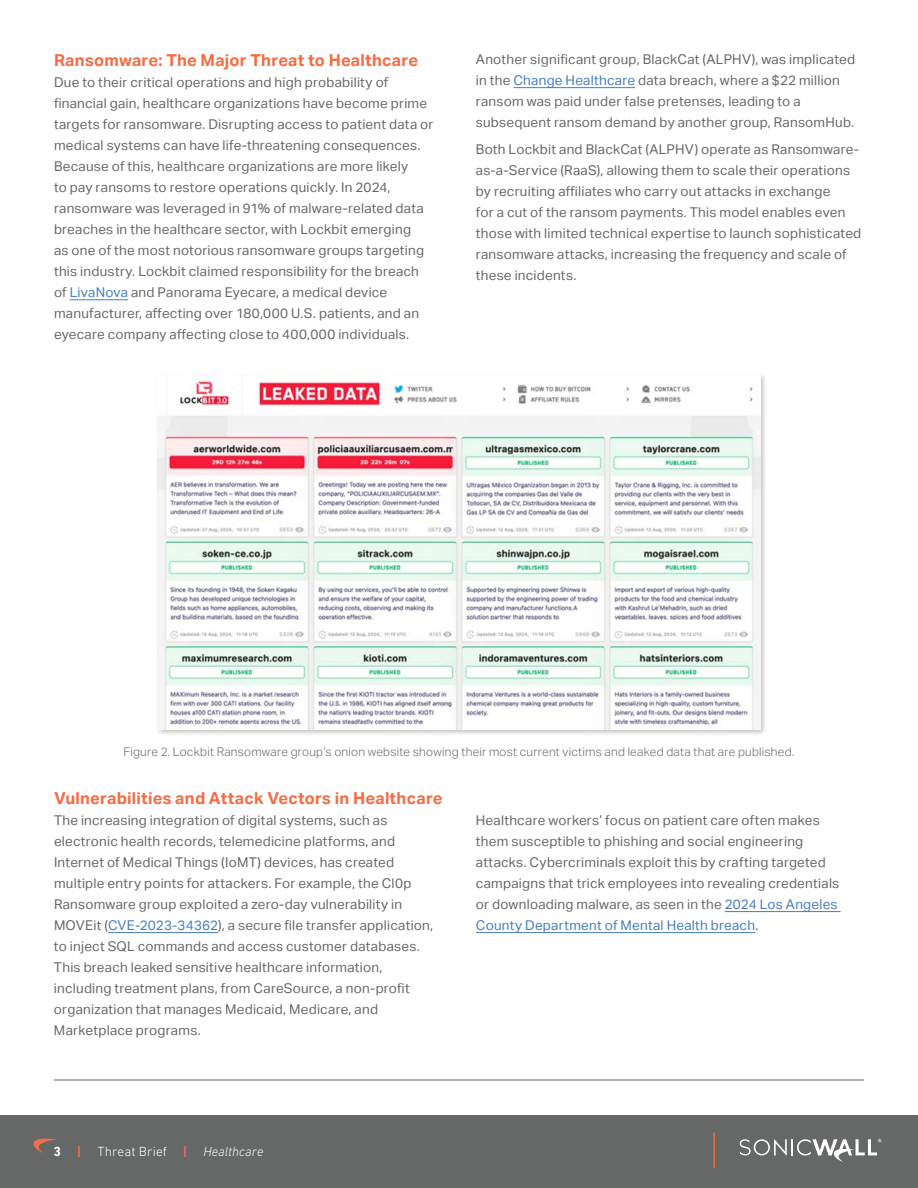
<style>
.page{position:relative;width:918px;height:1188px;background:#fff}
.page>*{position:absolute;margin:0;border:0;box-sizing:border-box;transform-origin:0 0}
.t1{font:700 16.5px "Aktiv Grotesk";letter-spacing:.015em;color:#f36e44}
.t2{font:13.5px/21px "Aktiv Grotesk";letter-spacing:.015em;color:#666767}
.t3{font:300 13.5px "DIN Next LT Pro";letter-spacing:.005em;color:#fff}
.t4{font:300 12px "Aktiv Grotesk";letter-spacing:.02em;color:#666767}
.s1{color:#457dc0}
.s2{font-weight:700}
.s3{font-weight:700;color:#f36e44}
.s4{font-style:italic}
</style>
<div class="page">
<hr style="left:54px;top:1080px;width:810px;height:1px;background:#666767">
<div style="left:0;top:1115px;width:918px;height:73px;background:#666767"></div>
<hr style="left:713px;top:1133px;width:2px;height:35px;background:#f36e44">
<svg style="left:740px;top:1139px;width:141px;height:23px"></svg>
<svg style="left:33px;top:1138px;width:23px;height:15px"></svg>
<hr style="left:70px;top:300px;width:58px;height:1px;background:#457dc0">
<hr style="left:514px;top:87px;width:121px;height:1px;background:#457dc0">
<hr style="left:108px;top:932px;width:110px;height:1px;background:#457dc0">
<hr style="left:725px;top:911px;width:116px;height:1px;background:#457dc0">
<hr style="left:476px;top:932px;width:279px;height:1px;background:#457dc0">
<div style="left:156px;top:372px;width:611px;height:365px;background:#000;opacity:.25"></div>
<img style="left:158px;top:374px;width:602px;height:355px">
<p class="t1" style="left:54px;top:50px;width:366px">Ransomware: The Major Threat to Healthcare</p>
<p class="t2" style="left:54px;top:72px;width:381px">Due to their critical operations and high probability of financial gain, healthcare organizations have become prime targets for ransomware. Disrupting access to patient data or medical systems can have life-threatening consequences.<br>Because of this, healthcare organizations are more likely<br>to pay ransoms to restore operations quickly. In 2024, ransomware was leveraged in 91% of malware-related data breaches in the healthcare sector, with Lockbit emerging<br>as one of the most notorious ransomware groups targeting this industry. Lockbit claimed responsibility for the breach of <span class="s1">LivaNova</span> and Panorama Eyecare, a medical device manufacturer, affecting over 180,000 U.S. patients, and an eyecare company affecting close to 400,000 individuals.</p>
<p class="t2" style="left:476px;top:48px;width:381px">Another significant group, BlackCat (ALPHV), was implicated in the <span class="s1">Change Healthcare</span> data breach, where a $22 million ransom was paid under false pretenses, leading to a subsequent ransom demand by another group, RansomHub.</p>
<p class="t2" style="left:476px;top:139px;width:387px">Both Lockbit and BlackCat (ALPHV) operate as Ransomware&shy;as-a-Service (RaaS), allowing them to scale their operations by recruiting affiliates who carry out attacks in exchange<br>for a cut of the ransom payments. This model enables even those with limited technical expertise to launch sophisticated ransomware attacks, increasing the frequency and scale of these incidents.</p>
<p class="t4" style="left:124px;top:745px;width:672px">Figure 2. Lockbit Ransomware group’s onion website showing their most current victims and leaked data that are published.</p>
<p class="t1" style="left:54px;top:788px;width:390px">Vulnerabilities and Attack Vectors in Healthcare</p>
<p class="t2" style="left:54px;top:809px;width:381px">The increasing integration of digital systems, such as electronic health records, telemedicine platforms, and Internet of Medical Things (IoMT) devices, has created multiple entry points for attackers. For example, the Cl0p Ransomware group exploited a zero-day vulnerability in MOVEit (<span class="s1">CVE-2023-34362</span>), a secure file transfer application, to inject SQL commands and access customer databases.<br>This breach leaked sensitive healthcare information, including treatment plans, from CareSource, a non-profit organization that manages Medicaid, Medicare, and Marketplace programs.</p>
<p class="t2" style="left:476px;top:809px;width:365px">Healthcare workers’ focus on patient care often makes them susceptible to phishing and social engineering attacks. Cybercriminals exploit this by crafting targeted campaigns that trick employees into revealing credentials or downloading malware, as seen in the <span class="s1">2024 Los Angeles County Department of Mental Health breach</span>.</p>
<p class="t3" style="left:54px;top:1144px;width:211px"><span class="s2">3</span> <span class="s3">|</span> Threat Brief <span class="s3">|</span> <span class="s4">Healthcare</span></p>
</div>
